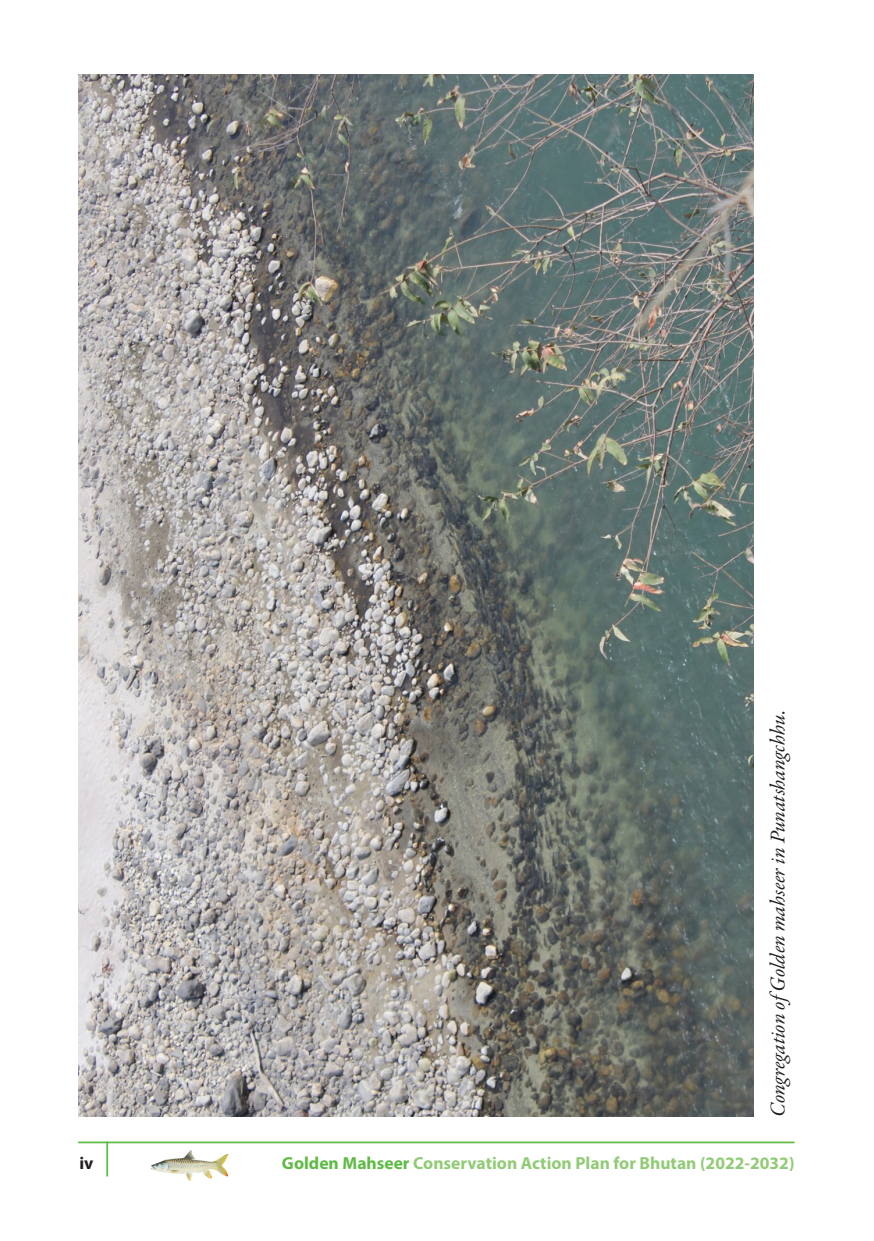
<style>
.page{position:relative;width:874px;height:1241px;background:#fff}
.page>*{position:absolute;margin:0;border:0;box-sizing:border-box;transform-origin:0 0}
.t1{font:italic 21px "Garamond Premr Pro";letter-spacing:-.005em;color:#231f20}
.t2{font:700 17.5px "Myriad Pro";color:#92cb77}
.t3{font:700 17.5px "Myriad Pro";color:#231f20}
.s1{font-style:normal}
.s2{color:#60bb46}
</style>
<div class="page">
<img style="left:151px;top:1150px;width:78px;height:29px">
<hr style="left:106px;top:1141px;width:2px;height:35px;background:#60bb46">
<hr style="left:78px;top:1141px;width:716px;height:2px;background:#60bb46">
<img style="left:78px;top:74px;width:675px;height:1042px">
<p class="t1" style="left:764px;top:1116px;width:408px;rotate:-90deg">Congregation ofGolden mahseer in Punatshangchhu<span class="s1">.</span></p>
<p class="t3" style="left:79px;top:1151px;width:16px">iv</p>
<p class="t2" style="left:282px;top:1151px;width:514px"><span class="s2">Golden Mahseer</span> Conservation Action Plan for Bhutan (2022-2032)</p>
</div>
